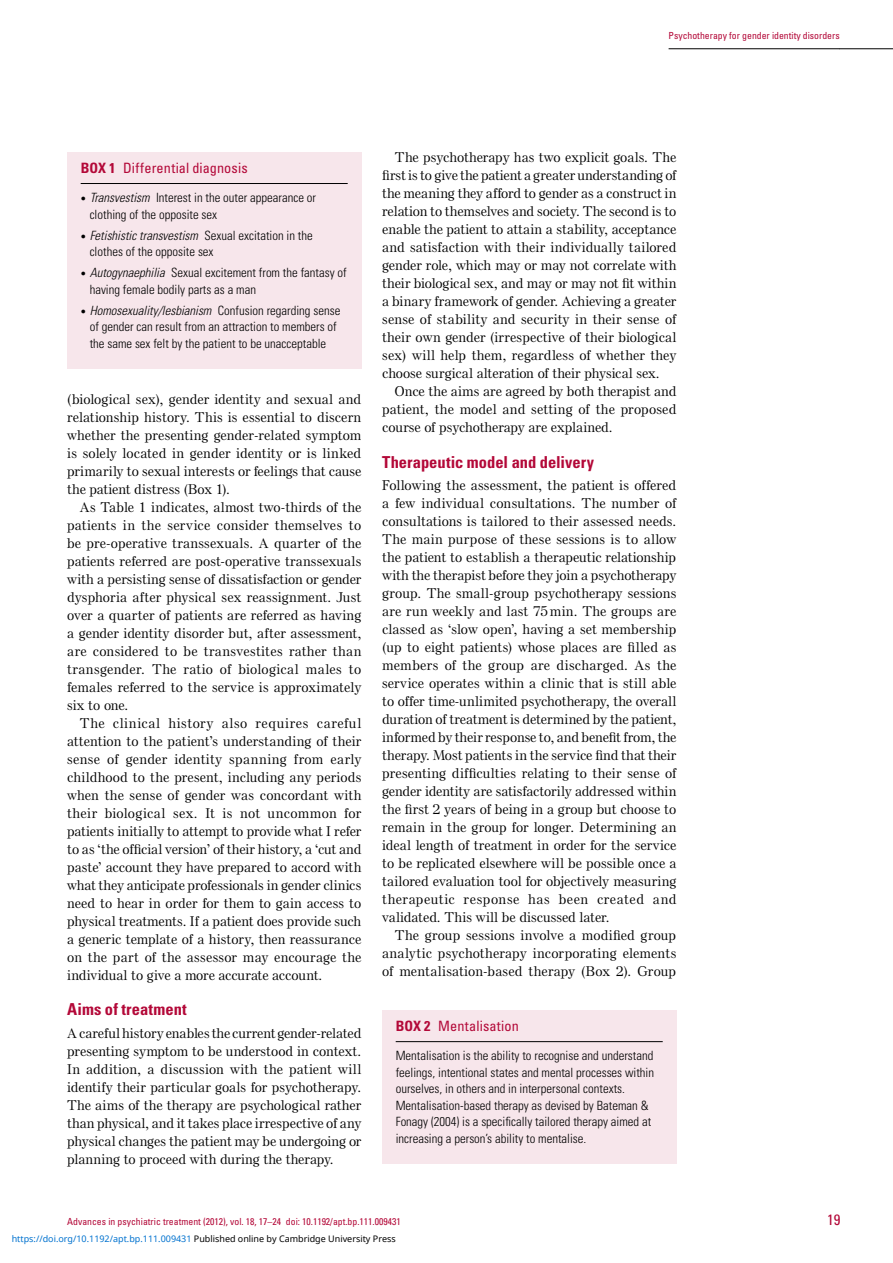
<style>
.page{position:relative;width:893px;height:1263px;background:#fff}
.page>*{position:absolute;margin:0;border:0;box-sizing:border-box;transform-origin:0 0}
.t1{font:700 condensed 16.5px "Univers LT Std";color:#b30838}
.t2{font:condensed 15px "Univers LT Std";color:#b30838}
.t3{font:condensed 14.25px "Univers LT Std";letter-spacing:.01em;color:#b30838}
.t4{font:500 13.5px/18px "Else NPL Std";letter-spacing:.02em;color:#000;text-align:justify}
.t5{font:300 condensed 12.75px/16.5px "Univers LT Std";color:#000}
.t6{font:condensed 9.75px "Univers LT Std";color:#b30838}
.t7{font:9px "Noto Sans";color:#0172cf}
.s1{font-weight:700}
.s2{font-family:"Newspaper Pi BT";font-weight:400;font-stretch:normal;font-size:7.5px}
.s3{font-style:italic}
.s4{color:#000}
</style>
<div class="page">
<hr style="left:669px;top:49px;width:171px;height:1px;background:#000">
<hr style="left:839px;top:49px;width:54px;height:1px;background:#000">
<div style="left:67px;top:152px;width:294px;height:217px;background:#f7e6eb"></div>
<hr style="left:81px;top:183px;width:267px;height:1px;background:#000">
<div style="left:382px;top:1010px;width:294px;height:154px;background:#f7e6eb"></div>
<hr style="left:396px;top:1041px;width:267px;height:1px;background:#000">
<p class="t6" style="left:669px;top:30px;width:173px">Psychotherapy for gender identity disorders</p>
<p class="t3" style="left:81px;top:159px;width:168px"><span class="s1">Box 1</span> Differential diagnosis</p>
<p class="t5" style="left:90px;top:190px;width:228px;text-indent:-9px"><span class="s2">•</span> <span class="s3">Transvestism</span> Interest in the outer appearance or clothing of the opposite sex</p>
<p class="t5" style="left:90px;top:227px;width:225px;text-indent:-9px"><span class="s2">•</span> <span class="s3">Fetishistic transvestism</span> Sexual excitation in the clothes of the opposite sex</p>
<p class="t5" style="left:90px;top:265px;width:259px;text-indent:-9px"><span class="s2">•</span> <span class="s3">Autogynaephilia</span> Sexual excitement from the fantasy of having female bodily parts as a man</p>
<p class="t5" style="left:81px;top:302px;width:261px;text-align:center"><span class="s2">•</span> <span class="s3">Homosexuality/lesbianism</span> Confusion regarding sense of gender can result from an attraction to members of the same sex felt by the patient to be unacceptable</p>
<p class="t4" style="left:67px;top:391px;width:296px">(biological sex), gender identity and sexual and relationship history. This is essential to discern whether the presenting gender-related symptom is solely located in gender identity or is linked primarily to sexual interests or feelings that cause the patient distress (Box 1).</p>
<p class="t4" style="left:67px;top:499px;width:296px;text-indent:13px">As Table 1 indicates, almost two-thirds of the patients in the service consider themselves to be pre-operative transsexuals. A quarter of the patients referred are post-operative transsexuals with a persisting sense of dissatisfaction or gender dysphoria after physical sex reassignment. Just over a quarter of patients are referred as having a gender identity disorder but, after assessment, are considered to be transvestites rather than transgender. The ratio of biological males to females referred to the service is approximately six to one.</p>
<p class="t4" style="left:67px;top:715px;width:296px;text-indent:13px">The clinical history also requires careful attention to the patient’s understanding of their sense of gender identity spanning from early childhood to the present, including any periods when the sense of gender was concordant with their biological sex. It is not uncommon for patients initially to attempt to provide what I refer to as ‘the official version’ of their history, a ‘cut and paste’ account they have prepared to accord with what they anticipate professionals in gender clinics need to hear in order for them to gain access to physical treatments. If a patient does provide such a generic template of a history, then reassurance on the part of the assessor may encourage the individual to give a more accurate account.</p>
<p class="t1" style="left:67px;top:999px;width:121px">Aims of treatment</p>
<p class="t4" style="left:67px;top:1024px;width:295px">A careful history enables the current gender-related presenting symptom to be understood in context.<br>In addition, a discussion with the patient will identify their particular goals for psychotherapy.<br>The aims of the therapy are psychological rather than physical, and it takes place irrespective of any physical changes the patient may be undergoing or planning to proceed with during the therapy.</p>
<p class="t4" style="left:382px;top:148px;width:296px;text-indent:13px">The psychotherapy has two explicit goals. The first is to give the patient a greater understanding of the meaning they afford to gender as a construct in relation to themselves and society. The second is to enable the patient to attain a stability, acceptance and satisfaction with their individually tailored gender role, which may or may not correlate with their biological sex, and may or may not fit within a binary framework of gender. Achieving a greater sense of stability and security in their sense of their own gender (irrespective of their biological sex) will help them, regardless of whether they choose surgical alteration of their physical sex.</p>
<p class="t4" style="left:382px;top:382px;width:296px;text-indent:13px">Once the aims are agreed by both therapist and patient, the model and setting of the proposed course of psychotherapy are explained.</p>
<p class="t1" style="left:382px;top:452px;width:213px">Therapeutic model and delivery</p>
<p class="t4" style="left:382px;top:476px;width:296px">Following the assessment, the patient is offered a few individual consultations. The number of consultations is tailored to their assessed needs.<br>The main purpose of these sessions is to allow the patient to establish a therapeutic relationship with the therapist before they join a psychotherapy group. The small-group psychotherapy sessions are run weekly and last 75 min. The groups are classed as ‘slow open’, having a set membership (up to eight patients) whose places are filled as members of the group are discharged. As the service operates within a clinic that is still able to offer time-unlimited psychotherapy, the overall duration of treatment is determined by the patient, informed by their response to, and benefit from, the therapy. Most patients in the service find that their presenting difficulties relating to their sense of gender identity are satisfactorily addressed within the first 2 years of being in a group but choose to remain in the group for longer. Determining an ideal length of treatment in order for the service to be replicated elsewhere will be possible once a tailored evaluation tool for objectively measuring therapeutic response has been created and validated. This will be discussed later.</p>
<p class="t4" style="left:382px;top:926px;width:295px;text-indent:13px">The group sessions involve a modified group analytic psychotherapy incorporating elements of mentalisation-based therapy (Box 2). Group</p>
<p class="t3" style="left:396px;top:1017px;width:125px"><span class="s1">Box 2</span> Mentalisation</p>
<p class="t5" style="left:396px;top:1048px;width:260px">Mentalisation is the ability to recognise and understand feelings, intentional states and mental processes within ourselves, in others and in interpersonal contexts.<br>Mentalisation-based therapy as devised by Bateman &amp; Fonagy (2004) is a specifically tailored therapy aimed at increasing a person’s ability to mentalise.</p>
<p class="t6" style="left:67px;top:1216px;width:335px">Advances in psychiatric treatment (2012), vol. 18, 17–24 doi: 10.1192/apt.bp.111.009431</p>
<p class="t2" style="left:827px;top:1210px;width:15px">19</p>
<p class="t7" style="left:12px;top:1232px;width:386px">https://doi.org/10.1192/apt.bp.111.009431 <span class="s4">Published online by Cambridge University Press</span></p>
</div>
